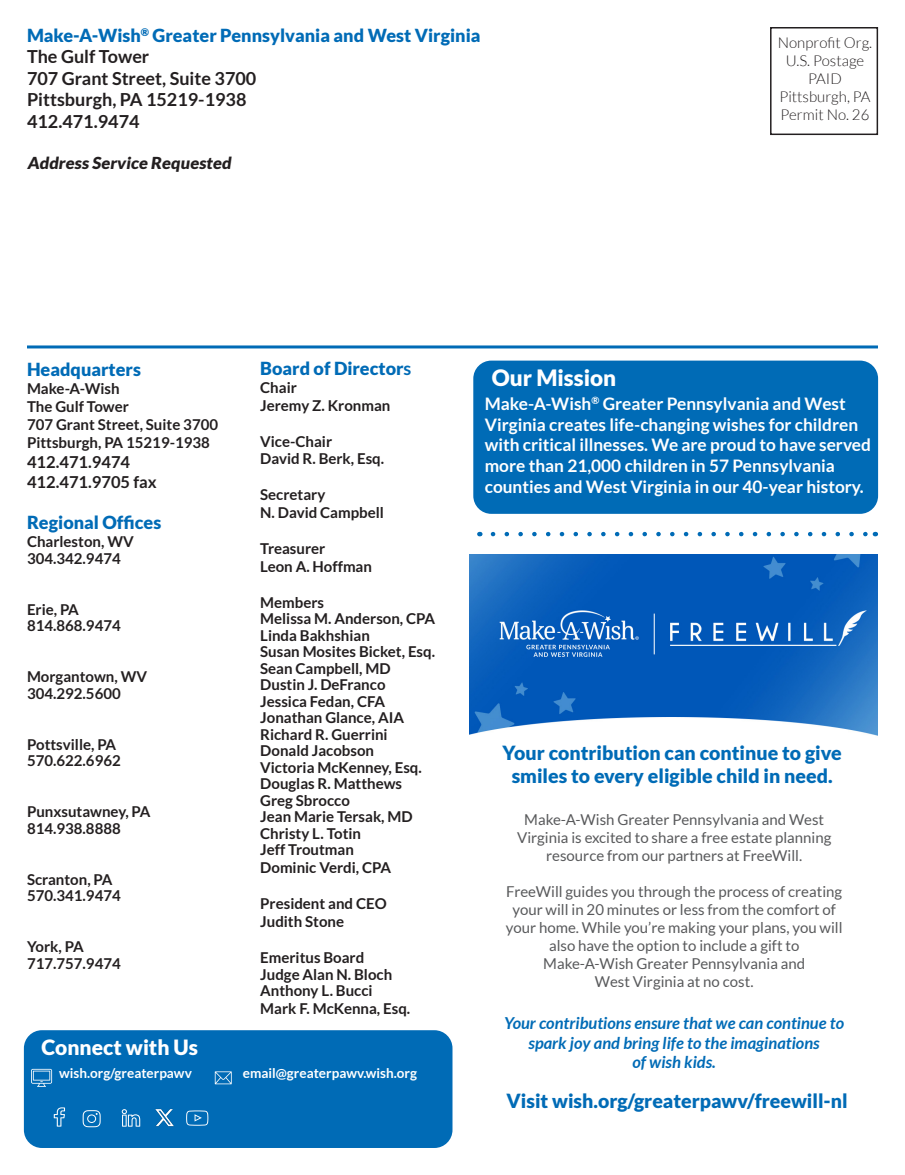
<style>
.page{position:relative;width:905px;height:1175px;background:#fff}
.page>*{position:absolute;margin:0;border:0;box-sizing:border-box;transform-origin:0 0}
.t1{font:900 22.5px "Lato";color:#fff}
.t2{font:900 21px "Lato";color:#fff}
.t3{font:900 19.5px/23.4px "Lato";color:#006bb6;text-align:center}
.t4{font:900 18px "Lato";color:#006bb6}
.t5{font:700 18px "Lato";color:#231f20}
.t6{font:700 17.25px/20.7px "Lato";color:#fff}
.t7{font:italic 700 16.5px/19.8px "Lato";color:#006bb6;text-align:center}
.t8{font:700 16.5px "Lato";color:#231f20}
.t9{font:900 16.5px "Lato";color:#231f20}
.t10{font:700 15px "Lato";color:#231f20}
.t11{font:15px/18px "Lato";color:#58595b;text-align:center}
.t12{font:300 15px "Lato";color:#231f20}
.t13{font:700 13.5px "Lato";color:#fff}
.s1{font-weight:700}
</style>
<div class="page">
<hr style="left:27px;top:345px;width:851px;height:3px;background:#006bb6">
<div style="left:770px;top:27px;width:108px;height:108px;border:2px solid #231f20"></div>
<svg style="left:493px;top:532px;width:375px;height:4px"></svg>
<div style="left:24px;top:1030px;width:428px;height:118px;background:#006bb6;border-radius:18px"></div>
<svg style="left:31px;top:1068px;width:21px;height:18px"></svg>
<svg style="left:215px;top:1071px;width:17px;height:13px"></svg>
<div style="left:473px;top:360px;width:405px;height:154px;background:#006bb6;border-radius:18px"></div>
<svg style="left:54px;top:1107px;width:11px;height:19px"></svg>
<img style="left:155px;top:1109px;width:19px;height:18px">
<svg style="left:186px;top:1110px;width:22px;height:15px"></svg>
<svg style="left:83px;top:1110px;width:18px;height:17px"></svg>
<svg style="left:122px;top:1109px;width:18px;height:17px"></svg>
<img style="left:469px;top:554px;width:409px;height:182px">
<p class="t4" style="left:27px;top:24px;width:455px">Make-A-Wish<sup>®</sup> Greater Pennsylvania and West Virginia</p>
<p class="t5" style="left:27px;top:46px;width:124px">The Gulf Tower</p>
<p class="t5" style="left:27px;top:68px;width:231px">707 Grant Street, Suite 3700</p>
<p class="t5" style="left:27px;top:89px;width:221px">Pittsburgh, PA 15219-1938</p>
<p class="t5" style="left:27px;top:111px;width:114px">412.471.9474</p>
<p class="t9" style="left:27px;top:154px;width:208px">Address Service Requested</p>
<p class="t12" style="left:777px;top:34px;width:96px">Nonprofit Org.</p>
<p class="t12" style="left:785px;top:52px;width:80px">U.S. Postage</p>
<p class="t12" style="left:808px;top:70px;width:35px">PAID</p>
<p class="t12" style="left:779px;top:88px;width:93px">Pittsburgh, PA</p>
<p class="t12" style="left:780px;top:106px;width:90px">Permit No. 26</p>
<p class="t4" style="left:27px;top:359px;width:115px">Headquarters</p>
<p class="t10" style="left:27px;top:380px;width:94px">Make-A-Wish</p>
<p class="t10" style="left:27px;top:398px;width:103px">The Gulf Tower</p>
<p class="t10" style="left:27px;top:416px;width:193px">707 Grant Street, Suite 3700</p>
<p class="t10" style="left:27px;top:434px;width:184px">Pittsburgh, PA 15219-1938</p>
<p class="t8" style="left:27px;top:452px;width:105px">412.471.9474</p>
<p class="t8" style="left:27px;top:472px;width:131px">412.471.9705 fax</p>
<p class="t4" style="left:27px;top:512px;width:136px">Regional Offices</p>
<p class="t10" style="left:27px;top:533px;width:108px">Charleston, WV</p>
<p class="t10" style="left:27px;top:549px;width:95px">304.342.9474</p>
<p class="t10" style="left:27px;top:600px;width:53px">Erie, PA</p>
<p class="t10" style="left:27px;top:617px;width:95px">814.868.9474</p>
<p class="t10" style="left:27px;top:668px;width:122px">Morgantown, WV</p>
<p class="t10" style="left:27px;top:684px;width:95px">304.292.5600</p>
<p class="t10" style="left:27px;top:735px;width:91px">Pottsville, PA</p>
<p class="t10" style="left:27px;top:752px;width:95px">570.622.6962</p>
<p class="t10" style="left:27px;top:803px;width:125px">Punxsutawney, PA</p>
<p class="t10" style="left:27px;top:819px;width:95px">814.938.8888</p>
<p class="t10" style="left:27px;top:870px;width:87px">Scranton, PA</p>
<p class="t10" style="left:27px;top:887px;width:95px">570.341.9474</p>
<p class="t10" style="left:27px;top:938px;width:58px">York, PA</p>
<p class="t10" style="left:27px;top:954px;width:95px">717.757.9474</p>
<p class="t4" style="left:260px;top:358px;width:153px">Board of Director<span class="s1">s</span></p>
<p class="t10" style="left:260px;top:379px;width:38px">Chair</p>
<p class="t10" style="left:260px;top:397px;width:132px">Jeremy Z. Kronman</p>
<p class="t10" style="left:260px;top:433px;width:73px">Vice-Chair</p>
<p class="t10" style="left:260px;top:449px;width:125px">David R. Berk, Esq.</p>
<p class="t10" style="left:260px;top:485px;width:67px">Secretary</p>
<p class="t10" style="left:260px;top:503px;width:125px">N. David Campbell</p>
<p class="t10" style="left:260px;top:539px;width:67px">Treasurer</p>
<p class="t10" style="left:260px;top:557px;width:113px">Leon A. Hoffman</p>
<p class="t10" style="left:260px;top:593px;width:65px">Members</p>
<p class="t10" style="left:260px;top:610px;width:176px">Melissa M. Anderson, CPA</p>
<p class="t10" style="left:260px;top:626px;width:111px">Linda Bakhshian</p>
<p class="t10" style="left:260px;top:643px;width:176px">Susan Mosites Bicket, Esq.</p>
<p class="t10" style="left:260px;top:659px;width:132px">Sean Campbell, MD</p>
<p class="t10" style="left:260px;top:676px;width:127px">Dustin J. DeFranco</p>
<p class="t10" style="left:260px;top:692px;width:126px">Jessica Fedan, CFA</p>
<p class="t10" style="left:260px;top:709px;width:145px">Jonathan Glance, AIA</p>
<p class="t10" style="left:260px;top:725px;width:129px">Richard R. Guerrini</p>
<p class="t10" style="left:260px;top:742px;width:115px">Donald Jacobson</p>
<p class="t10" style="left:260px;top:758px;width:163px">Victoria McKenney, Esq.</p>
<p class="t10" style="left:260px;top:775px;width:143px">Douglas R. Matthews</p>
<p class="t10" style="left:260px;top:791px;width:91px">Greg Sbrocco</p>
<p class="t10" style="left:260px;top:808px;width:154px">Jean Marie Tersak, MD</p>
<p class="t10" style="left:260px;top:824px;width:102px">Christy L. Totin</p>
<p class="t10" style="left:260px;top:841px;width:95px">Jeff Troutman</p>
<p class="t10" style="left:260px;top:859px;width:132px">Dominic Verdi, CPA</p>
<p class="t10" style="left:260px;top:895px;width:128px">President and CEO</p>
<p class="t10" style="left:260px;top:913px;width:85px">Judith Stone</p>
<p class="t10" style="left:260px;top:949px;width:105px">Emeritus Board</p>
<p class="t10" style="left:260px;top:965px;width:133px">Judge Alan N. Bloch</p>
<p class="t10" style="left:260px;top:982px;width:114px">Anthony L. Bucci</p>
<p class="t10" style="left:260px;top:1000px;width:151px">Mark F. McKenna, Esq.</p>
<p class="t2" style="left:41px;top:1034px;width:158px">Connect with Us</p>
<p class="t13" style="left:59px;top:1065px;width:134px">wish.org/greaterpawv</p>
<p class="t13" style="left:243px;top:1065px;width:176px">email@greaterpawv.wish.org</p>
<p class="t1" style="left:491px;top:364px;width:126px">Our Mission</p>
<p class="t6" style="left:485px;top:393px;width:362px">Make-A-Wish<sup>®</sup> Greater Pennsylvania and West</p>
<p class="t6" style="left:485px;top:414px;width:388px">Virginia creates life-changing wishes for children with critical illnesses. We are proud to have served more than 21,000 children in 57 Pennsylvania counties and West Virginia in our 40-year history.</p>
<p class="t3" style="left:502px;top:740px;width:341px">Your contribution can continue to give smiles to every eligible child in need.</p>
<p class="t11" style="left:517px;top:810px;width:316px">Make-A-Wish Greater Pennsylvania and West<br>Virginia is excited to share a free estate planning resource from our partners at FreeWill.</p>
<p class="t11" style="left:506px;top:882px;width:338px">FreeWill guides you through the process of creating your will in 20 minutes or less from the comfort of your home. While you’re making your plans, you will also have the option to include a gift to</p>
<p class="t11" style="left:543px;top:954px;width:263px">Make-A-Wish Greater Pennsylvania and</p>
<p class="t11" style="left:595px;top:972px;width:160px">West Virginia at no cost.</p>
<p class="t7" style="left:504px;top:1013px;width:341px">Your contributions ensure that we can continue to spark joy and bring life to the imaginations</p>
<p class="t7" style="left:632px;top:1052px;width:85px">of wish kids.</p>
<p class="t3" style="left:506px;top:1089px;width:343px">Visit wish.org/greaterpawv/freewill-nl</p>
</div>
